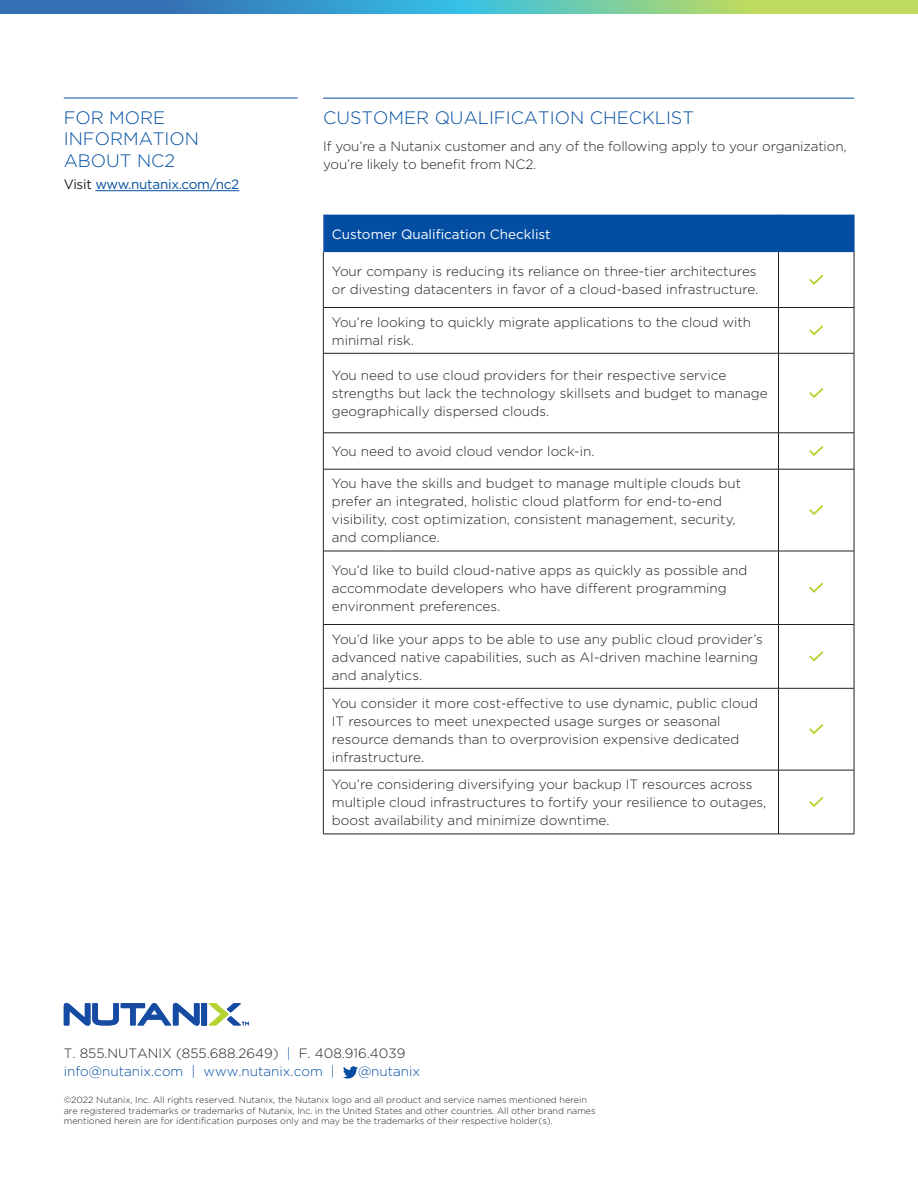
<style>
.page{position:relative;width:918px;height:1188px;background:#fff}
.page>*{position:absolute;margin:0;border:0;box-sizing:border-box;transform-origin:0 0}
.t1{font:300 18px/21.6px "Gotham";color:#034ea2}
.t2{font:300 13.5px/18px "Gotham";color:#241f1f}
.t3{font:13.5px "Gotham";color:#fff}
.t4{font:13.5px "Gotham";letter-spacing:-.02em;color:#034ea2}
.t5{font:300 13.5px "Gotham";color:#034ea2}
.t6{font:300 9px/10.5px "Gotham";color:#241f1f}
.s1{color:#241f1f}
.s2{color:#034ea2}
</style>
<div class="page">
<svg style="left:343px;top:1066px;width:15px;height:13px"></svg>
<svg style="left:0;top:0;width:918px;height:14px;background:#63aea6"></svg>
<svg style="left:209px;top:1003px;width:40px;height:22px"></svg>
<div style="left:201px;top:1003px;width:6px;height:22px;background:#154ba3"></div>
<svg style="left:64px;top:1003px;width:136px;height:23px"></svg>
<hr style="left:64px;top:98px;width:234px;height:1px;background:#034ea2">
<hr style="left:95px;top:190px;width:144px;height:1px;background:#034ea2">
<hr style="left:323px;top:98px;width:531px;height:1px;background:#034ea2">
<div style="left:323px;top:215px;width:531px;height:37px;background:#034ea2"></div>
<hr style="left:323px;top:307px;width:456px;height:1px;background:#241f1f">
<hr style="left:778px;top:307px;width:76px;height:1px;background:#241f1f">
<hr style="left:323px;top:353px;width:456px;height:1px;background:#241f1f">
<hr style="left:778px;top:353px;width:76px;height:1px;background:#241f1f">
<hr style="left:323px;top:433px;width:456px;height:1px;background:#241f1f">
<hr style="left:778px;top:433px;width:76px;height:1px;background:#241f1f">
<hr style="left:323px;top:469px;width:456px;height:1px;background:#241f1f">
<hr style="left:778px;top:469px;width:76px;height:1px;background:#241f1f">
<hr style="left:323px;top:252px;width:1px;height:55px;background:#241f1f">
<hr style="left:778px;top:252px;width:1px;height:55px;background:#241f1f">
<hr style="left:854px;top:252px;width:1px;height:55px;background:#241f1f">
<hr style="left:323px;top:308px;width:1px;height:45px;background:#241f1f">
<hr style="left:778px;top:308px;width:1px;height:45px;background:#241f1f">
<hr style="left:854px;top:308px;width:1px;height:45px;background:#241f1f">
<hr style="left:323px;top:353px;width:1px;height:80px;background:#241f1f">
<hr style="left:778px;top:353px;width:1px;height:80px;background:#241f1f">
<hr style="left:854px;top:353px;width:1px;height:80px;background:#241f1f">
<hr style="left:323px;top:433px;width:1px;height:36px;background:#241f1f">
<hr style="left:778px;top:433px;width:1px;height:36px;background:#241f1f">
<hr style="left:854px;top:433px;width:1px;height:36px;background:#241f1f">
<hr style="left:323px;top:469px;width:1px;height:82px;background:#241f1f">
<hr style="left:778px;top:469px;width:1px;height:82px;background:#241f1f">
<hr style="left:854px;top:469px;width:1px;height:82px;background:#241f1f">
<hr style="left:323px;top:625px;width:1px;height:63px;background:#241f1f">
<hr style="left:778px;top:625px;width:1px;height:63px;background:#241f1f">
<hr style="left:854px;top:625px;width:1px;height:63px;background:#241f1f">
<hr style="left:323px;top:688px;width:456px;height:1px;background:#241f1f">
<hr style="left:323px;top:688px;width:1px;height:82px;background:#241f1f">
<hr style="left:778px;top:688px;width:76px;height:1px;background:#241f1f">
<hr style="left:778px;top:688px;width:1px;height:82px;background:#241f1f">
<hr style="left:854px;top:688px;width:1px;height:82px;background:#241f1f">
<hr style="left:323px;top:770px;width:456px;height:1px;background:#241f1f">
<hr style="left:323px;top:770px;width:1px;height:64px;background:#241f1f">
<hr style="left:778px;top:770px;width:76px;height:1px;background:#241f1f">
<hr style="left:778px;top:770px;width:1px;height:64px;background:#241f1f">
<hr style="left:854px;top:770px;width:1px;height:64px;background:#241f1f">
<hr style="left:323px;top:834px;width:456px;height:1px;background:#241f1f">
<hr style="left:778px;top:834px;width:76px;height:1px;background:#241f1f">
<hr style="left:778px;top:215px;width:1px;height:37px;background:#034ea2">
<hr style="left:854px;top:215px;width:1px;height:37px;background:#034ea2">
<hr style="left:323px;top:551px;width:456px;height:1px;background:#241f1f">
<hr style="left:323px;top:551px;width:1px;height:73px;background:#241f1f">
<hr style="left:323px;top:624px;width:456px;height:1px;background:#241f1f">
<hr style="left:778px;top:551px;width:76px;height:1px;background:#241f1f">
<hr style="left:778px;top:551px;width:1px;height:73px;background:#241f1f">
<hr style="left:778px;top:624px;width:76px;height:1px;background:#241f1f">
<hr style="left:854px;top:551px;width:1px;height:73px;background:#241f1f">
<svg style="left:809px;top:275px;width:14px;height:10px"></svg>
<svg style="left:809px;top:325px;width:14px;height:10px"></svg>
<svg style="left:809px;top:388px;width:14px;height:10px"></svg>
<svg style="left:809px;top:446px;width:14px;height:10px"></svg>
<svg style="left:809px;top:505px;width:14px;height:10px"></svg>
<svg style="left:809px;top:583px;width:14px;height:10px"></svg>
<svg style="left:809px;top:651px;width:14px;height:10px"></svg>
<svg style="left:809px;top:724px;width:14px;height:10px"></svg>
<svg style="left:809px;top:797px;width:14px;height:10px"></svg>
<h1 class="t1" style="left:64px;top:106px;width:137px">FOR MORE<br>INFORMATION<br>ABOUT NC2</h1>
<p class="t4" style="left:64px;top:176px;width:177px"><span class="s1">Visit</span> www.nutanix.com/nc2</p>
<h1 class="t1" style="left:323px;top:106px;width:373px">CUSTOMER QUALIFICATION CHECKLIST</h1>
<p class="t2" style="left:323px;top:136px;width:525px">If you’re a Nutanix customer and any of the following apply to your organization, you’re likely to benefit from NC2.</p>
<p class="t3" style="left:332px;top:225px;width:220px">Customer Qualification Checklist</p>
<p class="t2" style="left:332px;top:262px;width:428px">Your company is reducing its reliance on three-tier architectures or divesting datacenters in favor of a cloud-based infrastructure.</p>
<p class="t2" style="left:332px;top:313px;width:421px">You’re looking to quickly migrate applications to the cloud with minimal risk.</p>
<p class="t2" style="left:332px;top:366px;width:437px">You need to use cloud providers for their respective service strengths but lack the technology skillsets and budget to manage geographically dispersed clouds.</p>
<p class="t2" style="left:332px;top:442px;width:264px">You need to avoid cloud vendor lock-in.</p>
<p class="t2" style="left:332px;top:474px;width:411px">You have the skills and budget to manage multiple clouds but prefer an integrated, holistic cloud platform for end-to-end visibility, cost optimization, consistent management, security, and compliance.</p>
<p class="t2" style="left:332px;top:561px;width:417px">You’d like to build cloud-native apps as quickly as possible and accommodate developers who have different programming environment preferences.</p>
<p class="t2" style="left:332px;top:630px;width:433px">You’d like your apps to be able to use any public cloud provider’s advanced native capabilities, such as AI-driven machine learning and analytics.</p>
<p class="t2" style="left:332px;top:693px;width:428px">You consider it more cost-effective to use dynamic, public cloud IT resources to meet unexpected usage surges or seasonal resource demands than to overprovision expensive dedicated infrastructure.</p>
<p class="t2" style="left:332px;top:775px;width:436px">You’re considering diversifying your backup IT resources across multiple cloud infrastructures to fortify your resilience to outages, boost availability and minimize downtime.</p>
<p class="t2" style="left:64px;top:1043px;width:343px">T. 855.NUTANIX (855.688.2649) <span class="s2">|</span> F. 408.916.4039 <span class="s2">info@nutanix.com | www.nutanix.com |</span></p>
<p class="t5" style="left:358px;top:1062px;width:64px">@nutanix</p>
<p class="t6" style="left:64px;top:1095px;width:533px">©2022 Nutanix, Inc. All rights reserved. Nutanix, the Nutanix logo and all product and service names mentioned herein are registered trademarks or trademarks of Nutanix, Inc. in the United States and other countries. All other brand names mentioned herein are for identification purposes only and may be the trademarks of their respective holder(s).</p>
</div>
